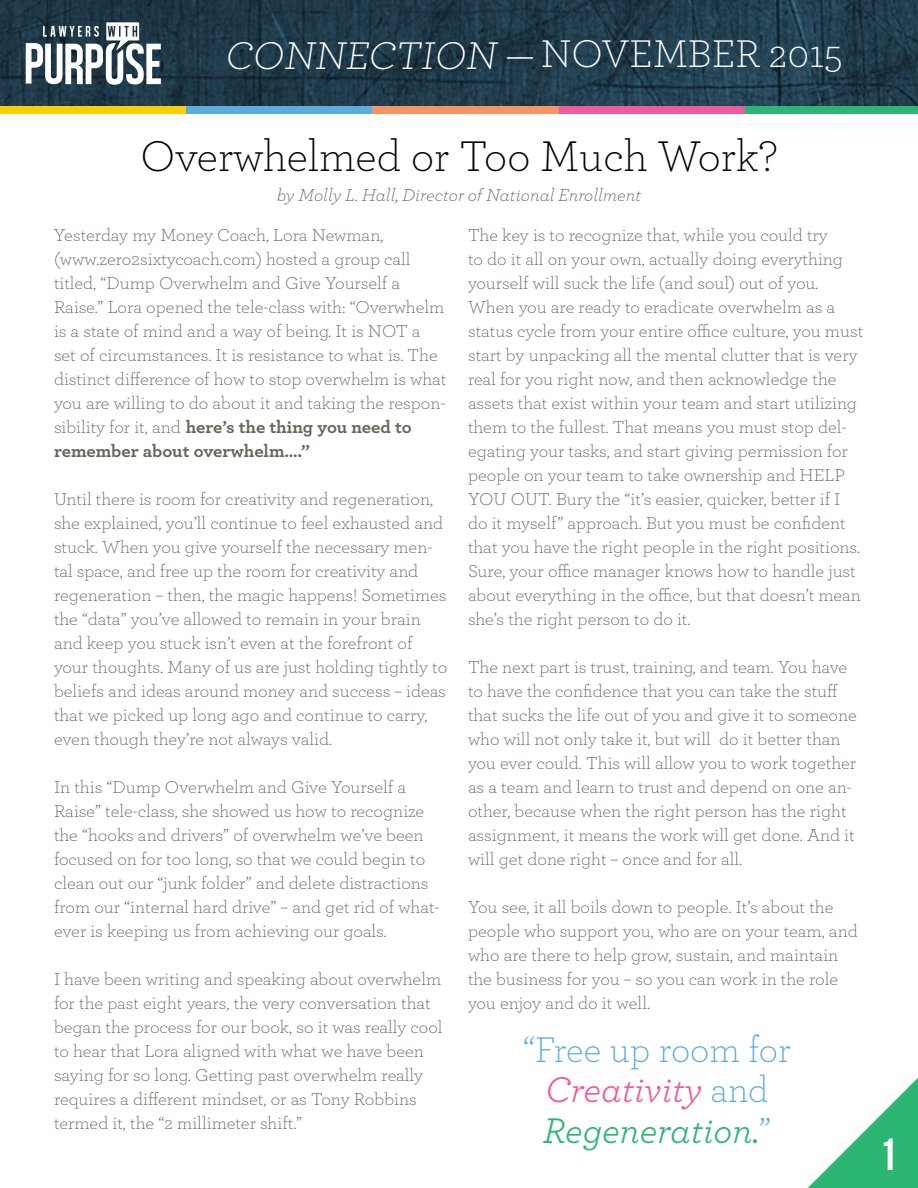
<style>
.page{position:relative;width:918px;height:1188px;background:#fff}
.page>*{position:absolute;margin:0;border:0;box-sizing:border-box;transform-origin:0 0}
.t1{font:300 45px "Archer";color:#000}
.t2{font:700 45px "Bebas Neue";color:#fff}
.t3{font:300 40.5px "Archer";color:#fff}
.t4{font:300 37.5px/40.5px "Archer";color:#5bacdf;text-align:center}
.t5{font:300 18px/24px "Archer";color:#69645a}
.t6{font:italic 300 18px "Archer";color:#69645a}
.s1{font-weight:700}
.s2{font-weight:400;font-style:italic;color:#ef5ba1}
.s3{font-weight:400;font-style:italic;color:#2bb673}
</style>
<div class="page">
<svg style="left:808px;top:1078px;width:110px;height:110px"></svg>
<svg style="left:0;top:0;width:918px;height:106px;background:#1f3a4a"></svg>
<svg style="left:26px;top:22px;width:135px;height:63px"></svg>
<div style="left:0;top:106px;width:187px;height:7px;background:#ffcd03"></div>
<div style="left:187px;top:106px;width:186px;height:7px;background:#5bacdf"></div>
<div style="left:373px;top:106px;width:186px;height:7px;background:#f79561"></div>
<div style="left:559px;top:106px;width:186px;height:7px;background:#ef5ba1"></div>
<div style="left:745px;top:106px;width:173px;height:7px;background:#2bb673"></div>
<h2 class="t3" style="left:224px;top:27px;width:620px">CONNECTION —NOVEMBER 2015</h2>
<h1 class="t1" style="left:141px;top:126px;width:638px">Overwhelmed or Too Much Work?</h1>
<p class="t6" style="left:277px;top:183px;width:366px">by Molly L. Hall, Director of National Enrollment</p>
<p class="t5" style="left:54px;top:222px;width:394px">Yesterday my Money Coach, Lora Newman, (www.zero2sixtycoach.com) hosted a group call titled, “Dump Overwhelm and Give Yourself a Raise.” Lora opened the tele-class with: “Overwhelm is a state of mind and a way of being. It is NOT a set of circumstances. It is resistance to what is. The distinct difference of how to stop overwhelm is what you are willing to do about it and taking the respon&shy;sibility for it, and <span class="s1">here’s the thing you need to remember about overwhelm….”</span></p>
<p class="t5" style="left:54px;top:486px;width:395px">Until there is room for creativity and regeneration, she explained, you’ll continue to feel exhausted and stuck. When you give yourself the necessary men&shy;tal space, and free up the room for creativity and regeneration – then, the magic happens! Sometimes the “data” you’ve allowed to remain in your brain and keep you stuck isn’t even at the forefront of your thoughts. Many of us are just holding tightly to beliefs and ideas around money and success – ideas that we picked up long ago and continue to carry, even though they’re not always valid.</p>
<p class="t5" style="left:54px;top:774px;width:387px">In this “Dump Overwhelm and Give Yourself a Raise” tele-class, she showed us how to recognize the “hooks and drivers” of overwhelm we’ve been focused on for too long, so that we could begin to clean out our “junk folder” and delete distractions from our “internal hard drive” – and get rid of what&shy;ever is keeping us from achieving our goals.</p>
<p class="t5" style="left:54px;top:966px;width:390px">I have been writing and speaking about overwhelm for the past eight years, the very conversation that began the process for our book, so it was really cool to hear that Lora aligned with what we have been saying for so long. Getting past overwhelm really requires a different mindset, or as Tony Robbins termed it, the “2 millimeter shift.”</p>
<p class="t5" style="left:468px;top:222px;width:397px">The key is to recognize that, while you could try<br>to do it all on your own, actually doing everything yourself will suck the life (and soul) out of you.<br>When you are ready to eradicate overwhelm as a status cycle from your entire office culture, you must start by unpacking all the mental clutter that is very real for you right now, and then acknowledge the assets that exist within your team and start utilizing them to the fullest. That means you must stop del&shy;egating your tasks, and start giving permission for people on your team to take ownership and HELP YOU OUT. Bury the “it’s easier, quicker, better if I do it myself” approach. But you must be confident that you have the right people in the right positions.<br>Sure, your office manager knows how to handle just about everything in the office, but that doesn’t mean she’s the right person to do it.</p>
<p class="t5" style="left:468px;top:654px;width:390px">The next part is trust, training, and team. You have to have the confidence that you can take the stuff that sucks the life out of you and give it to someone who will not only take it, but will do it better than you ever could. This will allow you to work together as a team and learn to trust and depend on one an&shy;other, because when the right person has the right assignment, it means the work will get done. And it will get done right – once and for all.</p>
<p class="t5" style="left:468px;top:894px;width:391px">You see, it all boils down to people. It’s about the people who support you, who are on your team, and who are there to help grow, sustain, and maintain the business for you – so you can work in the role you enjoy and do it well.</p>
<h3 class="t4" style="left:523px;top:1028px;width:269px">“Free up room for<br><span class="s2">Creativity</span> and<br><span class="s3">Regeneration.</span>”</h3>
<h1 class="t2" style="left:879px;top:1130px;width:19px">1</h1>
</div>
